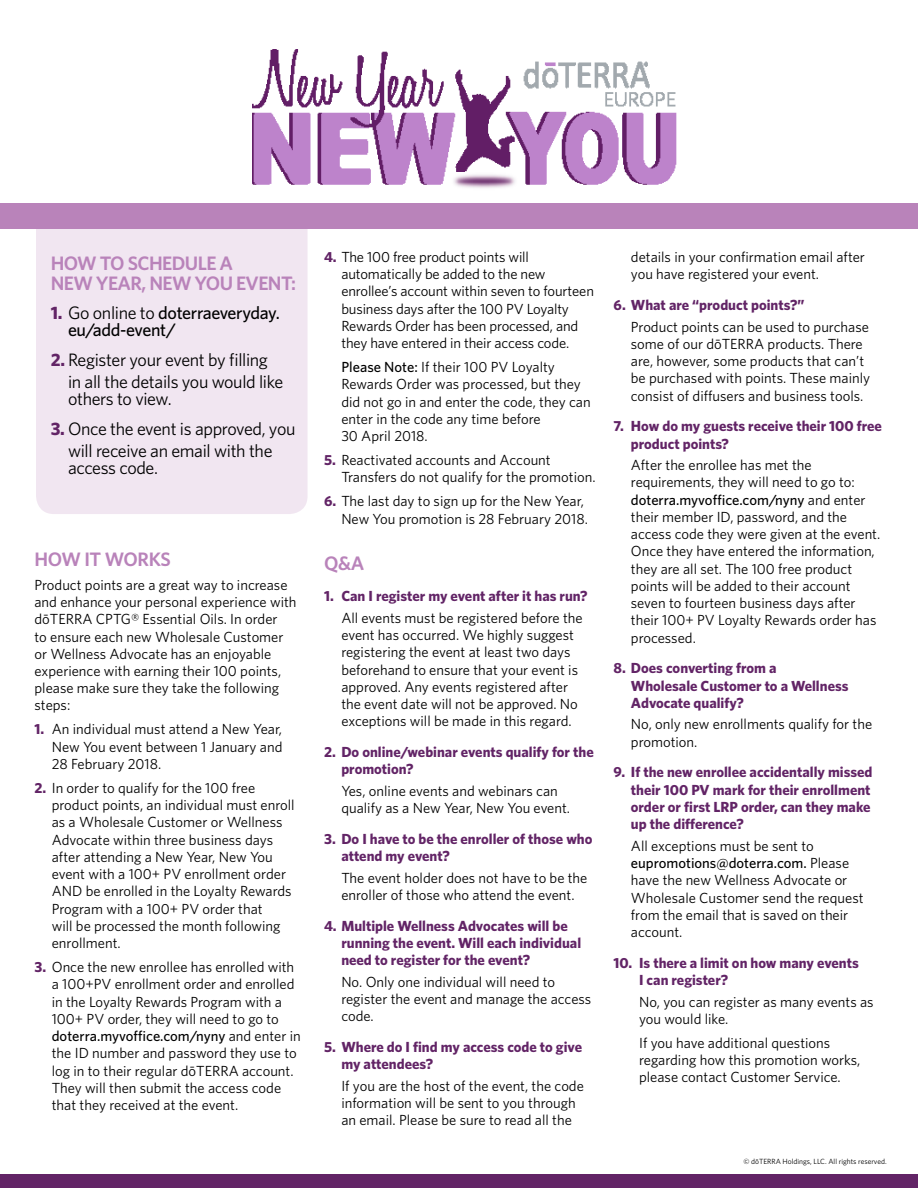
<style>
.page{position:relative;width:918px;height:1188px;background:#fff}
.page>*{position:absolute;margin:0;border:0;box-sizing:border-box;transform-origin:0 0}
.t1{font:600 19.5px/19.5px "Whitney";letter-spacing:-.03em;color:#b983ba}
.t2{font:18px/22.5px "Whitney";letter-spacing:-.02em;color:#000}
.t3{font:500 18px/17.2px "Whitney";letter-spacing:-.02em;color:#000}
.t4{font:14.7px/17.2px "Whitney";color:#000}
.t5{font:700 14.7px/17.2px "Whitney";color:#622466}
.t6{font:7.5px "Whitney";color:#000}
.s1{font-weight:700;color:#622466}
.s2{font-weight:400}
.s3{font-weight:500}
</style>
<div class="page">
<div style="left:36px;top:229px;width:272px;height:285px;background:#f1e6f1"></div>
<div style="left:0;top:203px;width:918px;height:26px;background:#b983ba"></div>
<div style="left:0;top:1174px;width:918px;height:14px;background:#622466"></div>
<img style="left:253px;top:50px;width:424px;height:138px">
<h1 class="t1" style="left:51px;top:254px;width:247px">HOW TO SCHEDULE A<br>NEW YEAR, NEW YOU EVENT:</h1>
<p class="t3" style="left:68px;top:304px;width:213px;text-indent:-17px"><span class="s1">1.</span> <span class="s2">Go online to</span> doterraeveryday. eu/add-event/</p>
<p class="t2" style="left:68px;top:348px;width:217px;text-indent:-17px"><span class="s1">2.</span> Register your event by filling in all the details you would like</p>
<p class="t2" style="left:68px;top:388px;width:105px">others to view.</p>
<p class="t2" style="left:51px;top:417px;width:246px;text-align:center"><span class="s1">3.</span> Once the event is approved, you will receive an email with the</p>
<p class="t2" style="left:68px;top:457px;width:91px">access code.</p>
<h1 class="t1" style="left:34px;top:549px;width:138px">HOW IT WORKS</h1>
<p class="t4" style="left:34px;top:576px;width:264px">Product points are a great way to increase and enhance your personal experience with dōTERRA CPTG® Essential Oils. In order<br>to ensure each new Wholesale Customer or Wellness Advocate has an enjoyable experience with earning their 100 points, please make sure they take the following steps:</p>
<p class="t4" style="left:52px;top:720px;width:232px;text-align:justify;text-indent:-17px"><span class="s1">1.</span> An individual must attend a New Year, New You event between 1 January and 28 February 2018.</p>
<p class="t4" style="left:52px;top:779px;width:244px;text-indent:-17px"><span class="s1">2.</span> In order to qualify for the 100 free product points, an individual must enroll as a Wholesale Customer or Wellness Advocate within three business days after attending a New Year, New You event with a 100+ PV enrollment order AND be enrolled in the Loyalty Rewards Program with a 100+ PV order that<br>will be processed the month following enrollment.</p>
<p class="t4" style="left:52px;top:958px;width:251px;text-indent:-17px"><span class="s1">3.</span> Once the new enrollee has enrolled with a 100+PV enrollment order and enrolled in the Loyalty Rewards Program with a 100+ PV order, they will need to go to <span class="s3">doterra.myvoffice.com/nyny</span> and enter in the ID number and password they use to log in to their regular dōTERRA account.<br>They will then submit the access code that they received at the event.</p>
<p class="t4" style="left:341px;top:248px;width:254px;text-indent:-17px"><span class="s1">4.</span> The 100 free product points will automatically be added to the new enrollee’s account within seven to fourteen business days after the 100 PV Loyalty Rewards Order has been processed, and they have entered in their access code.</p>
<p class="t4" style="left:341px;top:358px;width:251px"><span class="s3">Please Note:</span> If their 100 PV Loyalty<br>Rewards Order was processed, but they did not go in and enter the code, they can enter in the code any time before<br>30 April 2018.</p>
<p class="t4" style="left:341px;top:451px;width:256px;text-indent:-17px"><span class="s1">5.</span> Reactivated accounts and Account<br>Transfers do not qualify for the promotion.</p>
<p class="t4" style="left:324px;top:492px;width:265px;text-align:right"><span class="s1">6.</span> The last day to sign up for the New Year,<br>New You promotion is 28 February 2018.</p>
<h1 class="t1" style="left:324px;top:554px;width:42px">Q&amp;A</h1>
<p class="t5" style="left:324px;top:587px;width:265px">1. Can I register my event after it has run?</p>
<p class="t4" style="left:341px;top:609px;width:243px">All events must be registered before the event has occurred. We highly suggest registering the event at least two days beforehand to ensure that your event is approved. Any events registered after the event date will not be approved. No exceptions will be made in this regard.</p>
<p class="t5" style="left:341px;top:743px;width:254px;text-indent:-17px">2. Do online/webinar events qualify for the promotion?</p>
<p class="t4" style="left:341px;top:782px;width:230px">Yes, online events and webinars can qualify as a New Year, New You event.</p>
<p class="t5" style="left:341px;top:830px;width:253px;text-indent:-17px">3. Do I have to be the enroller of those who attend my event?</p>
<p class="t4" style="left:341px;top:869px;width:248px">The event holder does not have to be the enroller of those who attend the event.</p>
<p class="t5" style="left:341px;top:917px;width:241px;text-indent:-17px">4. Multiple Wellness Advocates will be running the event. Will each individual need to register for the event?</p>
<p class="t4" style="left:341px;top:973px;width:251px">No. Only one individual will need to register the event and manage the access code.</p>
<p class="t5" style="left:341px;top:1038px;width:242px;text-indent:-17px">5. Where do I find my access code to give my attendees?</p>
<p class="t4" style="left:341px;top:1077px;width:244px">If you are the host of the event, the code information will be sent to you through an email. Please be sure to read all the</p>
<p class="t4" style="left:631px;top:248px;width:236px">details in your confirmation email after you have registered your event.</p>
<p class="t5" style="left:614px;top:296px;width:192px">6. What are “product points?”</p>
<p class="t4" style="left:631px;top:318px;width:241px">Product points can be used to purchase some of our dōTERRA products. There are, however, some products that can’t be purchased with points. These mainly consist of diffusers and business tools.</p>
<p class="t5" style="left:631px;top:417px;width:253px;text-indent:-17px">7. How do my guests receive their 100 free product points?</p>
<p class="t4" style="left:631px;top:456px;width:251px">After the enrollee has met the requirements, they will need to go to: <span class="s3">doterra.myvoffice.com/nyny</span> and enter their member ID, password, and the access code they were given at the event.<br>Once they have entered the information, they are all set. The 100 free product points will be added to their account seven to fourteen business days after their 100+ PV Loyalty Rewards order has processed.</p>
<p class="t5" style="left:631px;top:659px;width:219px;text-indent:-17px">8. Does converting from a<br>Wholesale Customer to a Wellness<br>Advocate qualify?</p>
<p class="t4" style="left:631px;top:715px;width:243px">No, only new enrollments qualify for the promotion.</p>
<p class="t5" style="left:631px;top:763px;width:243px;text-indent:-17px">9. If the new enrollee accidentally missed their 100 PV mark for their enrollment order or first LRP order, can they make up the difference?</p>
<p class="t4" style="left:631px;top:837px;width:234px">All exceptions must be sent to <span class="s3">eupromotions@doterra.com.</span> Please have the new Wellness Advocate or<br>Wholesale Customer send the request from the email that is saved on their account.</p>
<p class="t5" style="left:639px;top:954px;width:221px;text-indent:-26px">10. Is there a limit on how many events<br>I can register?</p>
<p class="t4" style="left:639px;top:992px;width:236px">No, you can register as many events as you would like.</p>
<p class="t4" style="left:639px;top:1034px;width:223px">If you have additional questions regarding how this promotion works, please contact Customer Service.</p>
<p class="t6" style="left:743px;top:1156px;width:145px">© dōTERRA Holdings, LLC. All rights reserved.</p>
</div>
